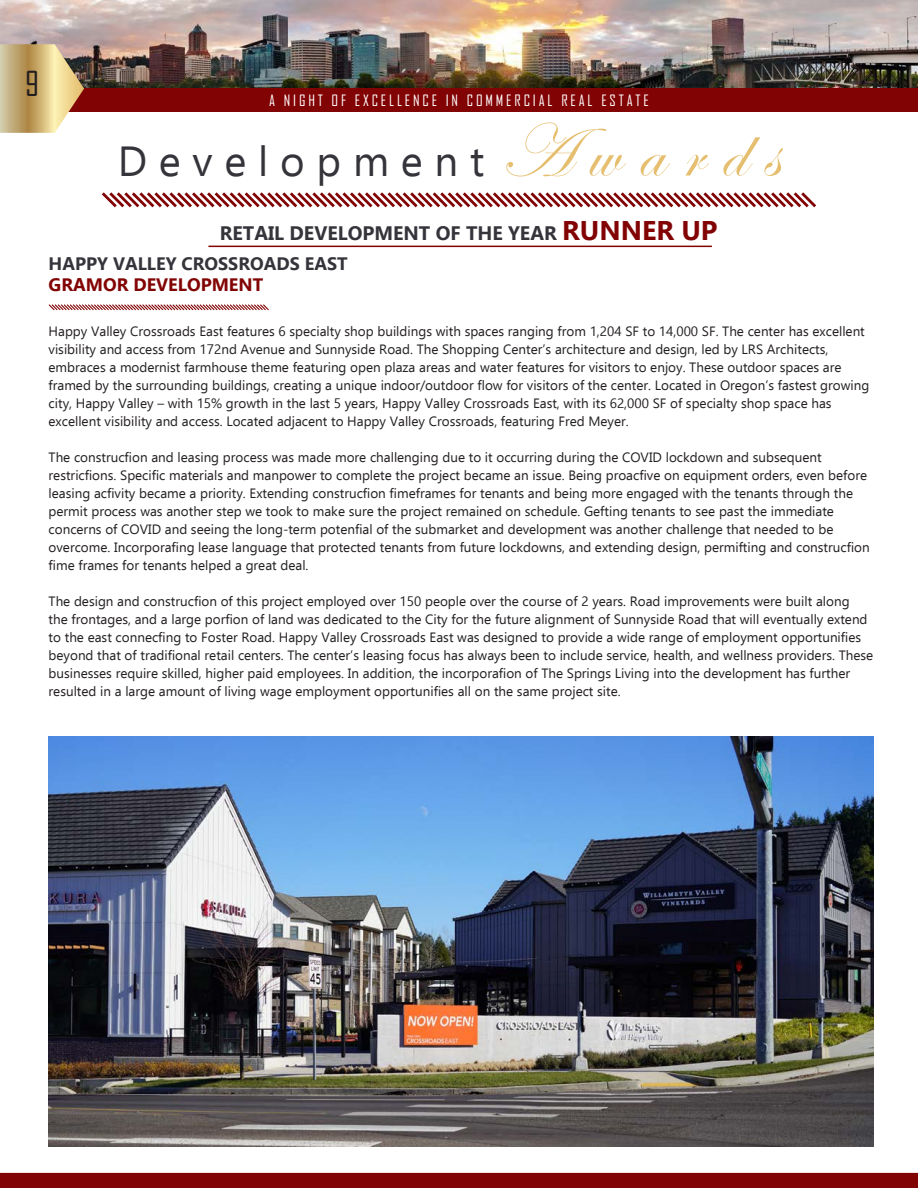
<style>
.page{position:relative;width:918px;height:1188px;background:#fff}
.page>*{position:absolute;margin:0;border:0;box-sizing:border-box;transform-origin:0 0}
.t1{font:76.5px "Edwardian Script ITC";letter-spacing:.23em;color:#e5bf6f}
.t2{font:42px "Ebrima";letter-spacing:.28em;color:#36343b}
.t3{font:33px "Agency FB";color:#231f20}
.t4{font:700 19.5px "Ebrima";color:#36343b}
.t5{font:700 18px "Ebrima";color:#36343b}
.t6{font:700 18px "Ebrima";color:#820304}
.t7{font:15px "Agency FB";letter-spacing:.19em;color:#fff}
.t8{font:13.5px/18px "Ebrima";color:#231f20}
.s1{font-size:27px;color:#820304}
</style>
<div class="page">
<img style="left:0;top:0;width:918px;height:89px">
<div style="left:0;top:89px;width:918px;height:23px;background:#820304"></div>
<svg style="left:101px;top:192px;width:716px;height:16px"></svg>
<svg style="left:48px;top:304px;width:221px;height:7px"></svg>
<hr style="left:208px;top:246px;width:504px;height:1px;background:#820304">
<svg style="left:0;top:44px;width:84px;height:89px;background:#ccb483"></svg>
<div style="left:0;top:1173px;width:918px;height:15px;background:#820304"></div>
<img style="left:49px;top:737px;width:825px;height:409px">
<p class="t3" style="left:25px;top:64px;width:15px">9</p>
<p class="t7" style="left:269px;top:91px;width:381px">A NIGHT OF EXCELLENCE IN COMMERCIAL REAL ESTATE</p>
<p class="t2" style="left:118px;top:130px;width:368px">Development</p>
<p class="t1" style="left:500px;top:110px;width:280px">Awards</p>
<p class="t4" style="left:220px;top:218px;width:499px">RETAIL DEVELOPMENT OF THE YEAR <span class="s1">RUNNER UP</span></p>
<p class="t5" style="left:49px;top:250px;width:301px">HAPPY VALLEY CROSSROADS EAST</p>
<p class="t6" style="left:49px;top:271px;width:216px">GRAMOR DEVELOPMENT</p>
<p class="t8" style="left:49px;top:321px;width:822px">Happy Valley Crossroads East features 6 specialty shop buildings with spaces ranging from 1,204 SF to 14,000 SF. The center has excellent visibility and access from 172nd Avenue and Sunnyside Road. The Shopping Center’s architecture and design, led by LRS Architects, embraces a modernist farmhouse theme featuring open plaza areas and water features for visitors to enjoy. These outdoor spaces are framed by the surrounding buildings, creating a unique indoor/outdoor flow for visitors of the center. Located in Oregon’s fastest growing city, Happy Valley – with 15% growth in the last 5 years, Happy Valley Crossroads East, with its 62,000 SF of specialty shop space has excellent visibility and access. Located adjacent to Happy Valley Crossroads, featuring Fred Meyer.</p>
<p class="t8" style="left:49px;top:447px;width:823px">The construcfion and leasing process was made more challenging due to it occurring during the COVID lockdown and subsequent restricfions. Specific materials and manpower to complete the project became an issue. Being proacfive on equipment orders, even before leasing acfivity became a priority. Extending construcfion fimeframes for tenants and being more engaged with the tenants through the permit process was another step we took to make sure the project remained on schedule. Gefting tenants to see past the immediate concerns of COVID and seeing the long-term potenfial of the submarket and development was another challenge that needed to be overcome. Incorporafing lease language that protected tenants from future lockdowns, and extending design, permifting and construcfion fime frames for tenants helped a great deal.</p>
<p class="t8" style="left:49px;top:591px;width:826px">The design and construcfion of this project employed over 150 people over the course of 2 years. Road improvements were built along<br>the frontages, and a large porfion of land was dedicated to the City for the future alignment of Sunnyside Road that will eventually extend to the east connecfing to Foster Road. Happy Valley Crossroads East was designed to provide a wide range of employment opportunifies beyond that of tradifional retail centers. The center’s leasing focus has always been to include service, health, and wellness providers. These businesses require skilled, higher paid employees. In addition, the incorporafion of The Springs Living into the development has further resulted in a large amount of living wage employment opportunifies all on the same project site.</p>
</div>
